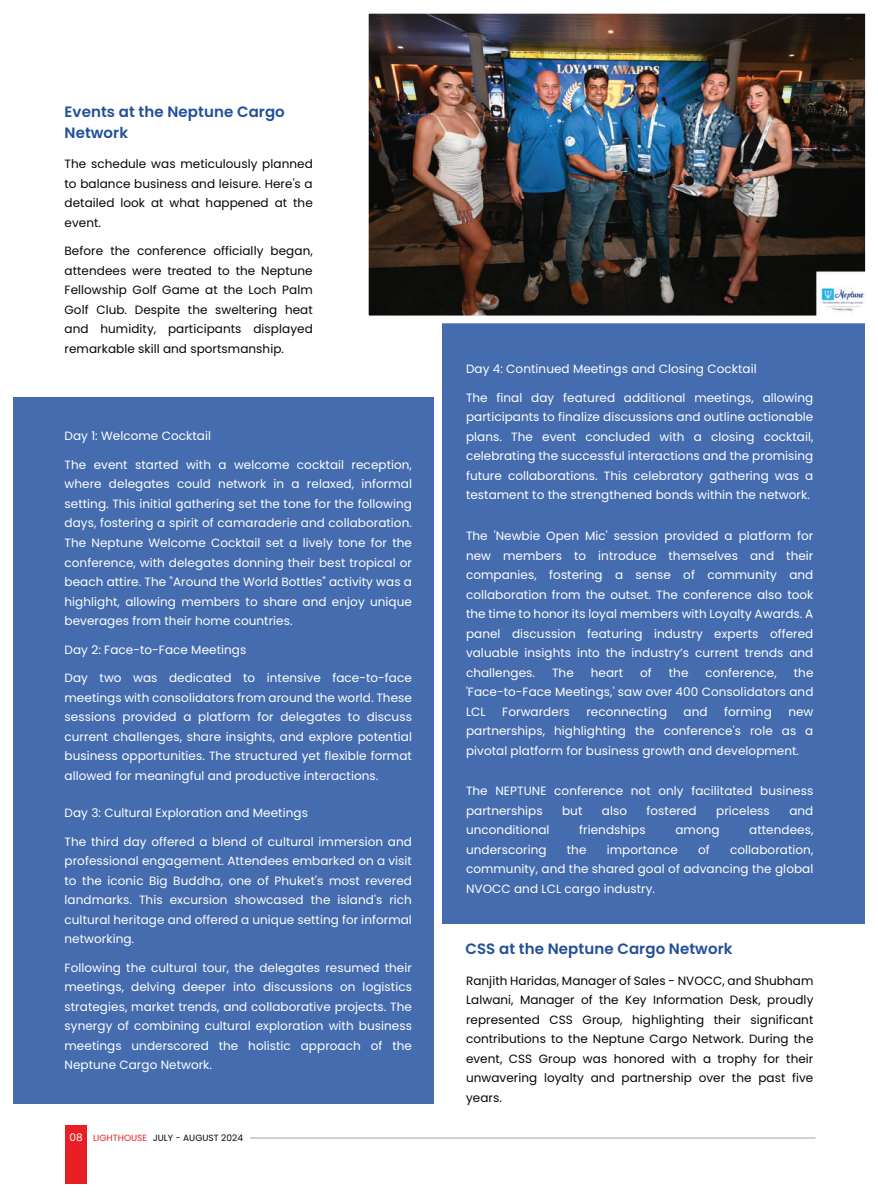
<style>
.page{position:relative;width:878px;height:1197px;background:#fff}
.page>*{position:absolute;margin:0;border:0;box-sizing:border-box;transform-origin:0 0}
.t1{font:600 15px/21px "Poppins";letter-spacing:.005em;color:#214f99}
.t2{font:12px/19.5px "Poppins";letter-spacing:.005em;color:#fff;text-align:justify}
.t3{font:12px/19.5px "Poppins";letter-spacing:.005em;color:#050504;text-align:justify}
.t4{font:9px "Poppins";letter-spacing:.005em;color:#050504}
.s1{font-size:10.5px;color:#fff}
.s2{color:#e82026}
</style>
<div class="page">
<div style="left:14px;top:397px;width:420px;height:706px;background:#446caf"></div>
<div style="left:441px;top:223px;width:423px;height:701px;background:#446caf"></div>
<img style="left:370px;top:15px;width:493px;height:299px">
<div style="left:361px;top:6px;width:511px;height:317px;border:8px solid #fff"></div>
<div style="left:65px;top:1124px;width:22px;height:59px;background:#e82026"></div>
<hr style="left:250px;top:1137px;width:565px;height:1px;background:#a1a3a6">
<p class="t1" style="left:65px;top:101px;width:222px">Events at the Neptune Cargo<br>Network</p>
<p class="t3" style="left:65px;top:154px;width:250px">The schedule was meticulously planned to balance business and leisure. Here's a detailed look at what happened at the event.</p>
<p class="t3" style="left:65px;top:241px;width:250px">Before the conference officially began, attendees were treated to the Neptune Fellowship Golf Game at the Loch Palm Golf Club. Despite the sweltering heat and humidity, participants displayed remarkable skill and sportsmanship.</p>
<p class="t2" style="left:65px;top:426px;width:148px">Day 1: Welcome Cocktail</p>
<p class="t2" style="left:65px;top:455px;width:349px">The event started with a welcome cocktail reception, where delegates could network in a relaxed, informal setting. This initial gathering set the tone for the following days, fostering a spirit of camaraderie and collaboration.<br>The Neptune Welcome Cocktail set a lively tone for the conference, with delegates donning their best tropical or beach attire. The "Around the World Bottles" activity was a highlight, allowing members to share and enjoy unique beverages from their home countries.</p>
<p class="t2" style="left:65px;top:639px;width:183px">Day 2: Face-to-Face Meetings</p>
<p class="t2" style="left:65px;top:668px;width:349px">Day two was dedicated to intensive face-to-face meetings with consolidators from around the world. These sessions provided a platform for delegates to discuss current challenges, share insights, and explore potential business opportunities. The structured yet flexible format allowed for meaningful and productive interactions.</p>
<p class="t2" style="left:65px;top:803px;width:245px">Day 3: Cultural Exploration and Meetings</p>
<p class="t2" style="left:65px;top:831px;width:349px">The third day offered a blend of cultural immersion and professional engagement. Attendees embarked on a visit to the iconic Big Buddha, one of Phuket's most revered landmarks. This excursion showcased the island's rich cultural heritage and offered a unique setting for informal networking.</p>
<p class="t2" style="left:65px;top:957px;width:349px">Following the cultural tour, the delegates resumed their meetings, delving deeper into discussions on logistics strategies, market trends, and collaborative projects. The synergy of combining cultural exploration with business meetings underscored the holistic approach of the Neptune Cargo Network.</p>
<p class="t4" style="left:70px;top:1132px;width:175px"><span class="s1">08</span> <span class="s2">LIGHTHOUSE</span> JULY - AUGUST 2024</p>
<p class="t2" style="left:466px;top:359px;width:292px">Day 4: Continued Meetings and Closing Cocktail</p>
<p class="t2" style="left:466px;top:388px;width:349px">The final day featured additional meetings, allowing participants to finalize discussions and outline actionable plans. The event concluded with a closing cocktail, celebrating the successful interactions and the promising future collaborations. This celebratory gathering was a testament to the strengthened bonds within the network.</p>
<p class="t2" style="left:466px;top:526px;width:349px">The 'Newbie Open Mic' session provided a platform for new members to introduce themselves and their companies, fostering a sense of community and collaboration from the outset. The conference also took the time to honor its loyal members with Loyalty Awards. A panel discussion featuring industry experts offered valuable insights into the industry’s current trends and challenges.</p>
<p class="t2" style="left:552px;top:662px;width:23px">The</p>
<p class="t2" style="left:590px;top:662px;width:34px">heart</p>
<p class="t2" style="left:640px;top:662px;width:13px">of</p>
<p class="t2" style="left:668px;top:662px;width:21px">the</p>
<p class="t2" style="left:705px;top:662px;width:73px">conference,</p>
<p class="t2" style="left:466px;top:662px;width:349px;text-indent:328px">the 'Face-to-Face Meetings,' saw over 400 Consolidators and LCL</p>
<p class="t2" style="left:502px;top:701px;width:69px">Forwarders</p>
<p class="t2" style="left:586px;top:701px;width:82px">reconnecting</p>
<p class="t2" style="left:683px;top:701px;width:26px">and</p>
<p class="t2" style="left:724px;top:701px;width:49px">forming</p>
<p class="t2" style="left:466px;top:701px;width:349px;text-indent:322px">new partnerships, highlighting the conference's role as a pivotal platform for business growth and development.</p>
<p class="t2" style="left:466px;top:781px;width:349px">The NEPTUNE conference not only facilitated business partnerships</p>
<p class="t2" style="left:562px;top:800px;width:22px">but</p>
<p class="t2" style="left:601px;top:800px;width:27px">also</p>
<p class="t2" style="left:646px;top:800px;width:52px">fostered</p>
<p class="t2" style="left:716px;top:800px;width:55px">priceless</p>
<p class="t2" style="left:789px;top:800px;width:26px">and</p>
<p class="t2" style="left:466px;top:820px;width:85px">unconditional</p>
<p class="t2" style="left:579px;top:820px;width:68px">friendships</p>
<p class="t2" style="left:675px;top:820px;width:46px">among</p>
<p class="t2" style="left:749px;top:820px;width:66px">attendees,</p>
<p class="t2" style="left:466px;top:839px;width:82px">underscoring</p>
<p class="t2" style="left:566px;top:839px;width:21px">the</p>
<p class="t2" style="left:606px;top:839px;width:73px">importance</p>
<p class="t2" style="left:698px;top:839px;width:13px">of</p>
<p class="t2" style="left:466px;top:839px;width:349px;text-indent:264px">collaboration, community, and the shared goal of advancing the global NVOCC and LCL cargo industry.</p>
<p class="t1" style="left:465px;top:938px;width:268px">CSS at the Neptune Cargo Network</p>
<p class="t3" style="left:466px;top:970px;width:349px">Ranjith Haridas, Manager of Sales - NVOCC, and Shubham Lalwani, Manager of the Key Information Desk, proudly represented CSS Group, highlighting their significant contributions to the Neptune Cargo Network. During the event, CSS Group was honored with a trophy for their unwavering loyalty and partnership over the past five years.</p>
</div>
